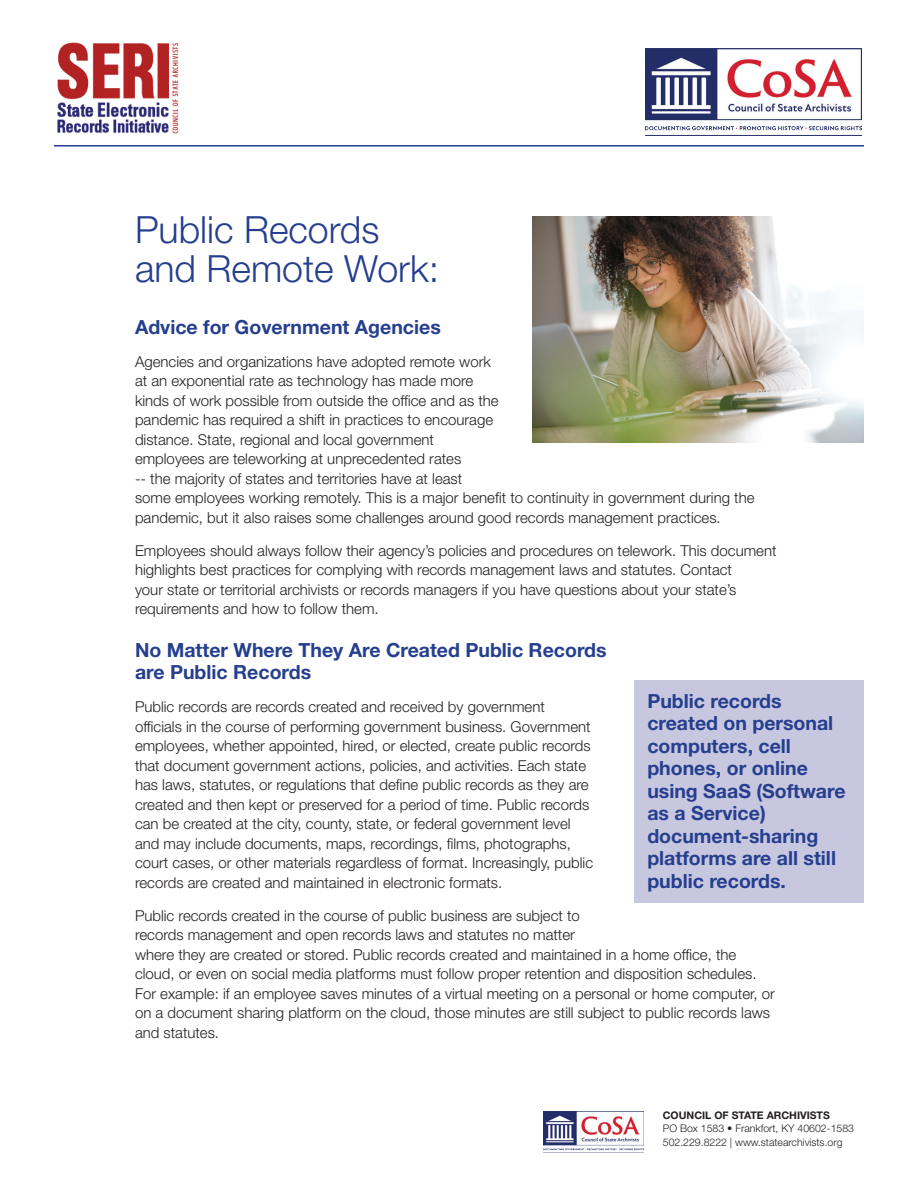
<style>
.page{position:relative;width:918px;height:1188px;background:#fff}
.page>*{position:absolute;margin:0;border:0;box-sizing:border-box;transform-origin:0 0}
.t1{font:300 37.5px/39px "Helvetica Neue LT Std";color:#253f8e}
.t2{font:700 19.5px/22.5px "Helvetica Neue LT Std";color:#253f8e}
.t3{font:300 15px/19.5px "Helvetica Neue LT Std";color:#231f20}
.t4{font:300 10.5px/13.5px "Helvetica Neue LT Std";color:#231f20}
.t5{font:700 10.5px "Helvetica Neue LT Std";color:#231f20}
</style>
<div class="page">
<img style="left:57px;top:42px;width:122px;height:92px">
<hr style="left:54px;top:145px;width:810px;height:2px;background:#253f8e">
<img style="left:544px;top:1112px;width:100px;height:39px">
<img style="left:646px;top:48px;width:215px;height:88px">
<img style="left:532px;top:216px;width:332px;height:226px">
<div style="left:634px;top:680px;width:229px;height:223px;background:#c7c7e0"></div>
<h1 class="t1" style="left:135px;top:209px;width:306px">Public Records and Remote Work:</h1>
<h2 class="t2" style="left:135px;top:315px;width:307px">Advice for Government Agencies</h2>
<p class="t3" style="left:135px;top:351px;width:621px">Agencies and organizations have adopted remote work<br>at an exponential rate as technology has made more<br>kinds of work possible from outside the office and as the<br>pandemic has required a shift in practices to encourage<br>distance. State, regional and local government<br>employees are teleworking at unprecedented rates<br>-- the majority of states and territories have at least<br>some employees working remotely. This is a major benefit to continuity in government during the pandemic, but it also raises some challenges around good records management practices.</p>
<p class="t3" style="left:135px;top:540px;width:643px">Employees should always follow their agency’s policies and procedures on telework. This document highlights best practices for complying with records management laws and statutes. Contact<br>your state or territorial archivists or records managers if you have questions about your state’s requirements and how to follow them.</p>
<h2 class="t2" style="left:135px;top:638px;width:473px">No Matter Where They Are Created Public Records are Public Records</h2>
<p class="t3" style="left:135px;top:697px;width:460px">Public records are records created and received by government officials in the course of performing government business. Government employees, whether appointed, hired, or elected, create public records that document government actions, policies, and activities. Each state has laws, statutes, or regulations that define public records as they are created and then kept or preserved for a period of time. Public records can be created at the city, county, state, or federal government level and may include documents, maps, recordings, films, photographs, court cases, or other materials regardless of format. Increasingly, public records are created and maintained in electronic formats.</p>
<p class="t3" style="left:135px;top:905px;width:641px">Public records created in the course of public business are subject to<br>records management and open records laws and statutes no matter<br>where they are created or stored. Public records created and maintained in a home office, the cloud, or even on social media platforms must follow proper retention and disposition schedules.<br>For example: if an employee saves minutes of a virtual meeting on a personal or home computer, or on a document sharing platform on the cloud, those minutes are still subject to public records laws and statutes.</p>
<h2 class="t2" style="left:647px;top:689px;width:200px">Public records created on personal computers, cell phones, or online using SaaS (Software as a Service) document-sharing platforms are all still public records.</h2>
<p class="t5" style="left:663px;top:1109px;width:169px">COUNCIL OF STATE ARCHIVISTS</p>
<p class="t4" style="left:663px;top:1122px;width:193px">PO Box 1583 • Frankfort, KY 40602-1583<br>502.229.8222 | www.statearchivists.org</p>
</div>
